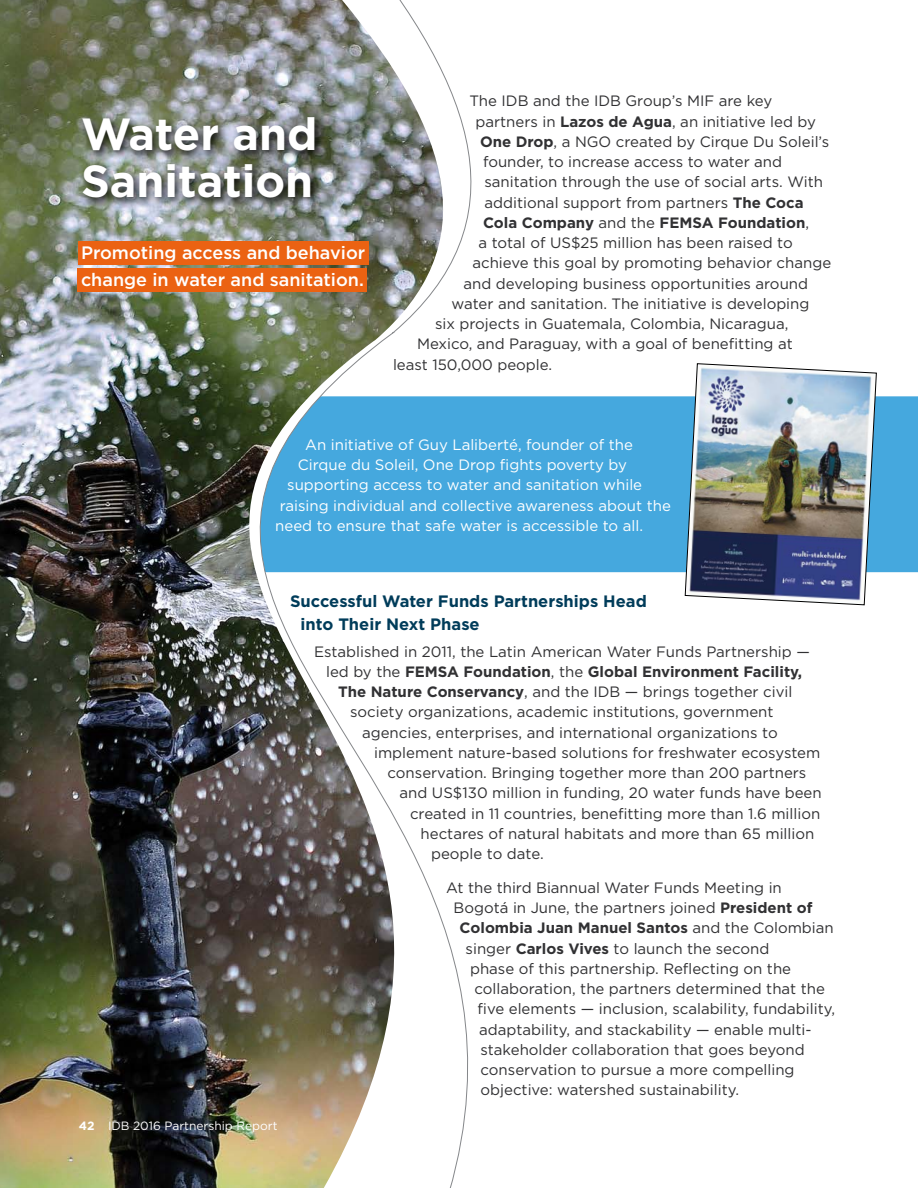
<style>
.page{position:relative;width:918px;height:1188px;background:#fff}
.page>*{position:absolute;margin:0;border:0;box-sizing:border-box;transform-origin:0 0}
.t1{font:700 45px/46.5px "Gotham";color:#fff}
.t2{font:500 18px/27.3px "Gotham";color:#fff}
.t3{font:700 16.5px/22.5px "Gotham";color:#003c5a}
.t4{font:15px "Gotham";color:#313133}
.t5{font:15px "Gotham";color:#fff}
.t6{font:700 15px "Gotham";color:#313133}
.t7{font:12px "Gotham";color:#fff}
.s1{font-weight:700}
.s2{font-weight:400}
</style>
<div class="page">
<svg style="left:445px;top:77px;width:473px;height:1111px"></svg>
<img style="left:0;top:0;width:445px;height:1188px">
<div style="left:78px;top:113px;width:248px;height:96px;background:#000;opacity:.9"></div>
<div style="left:78px;top:241px;width:291px;height:24px;background:#eb6212"></div>
<div style="left:78px;top:269px;width:289px;height:23px;background:#eb6212"></div>
<img style="left:685px;top:363px;width:192px;height:242px">
<h1 class="t1" style="left:81px;top:111px;width:238px">Water and<br>Sanitation</h1>
<p class="t2" style="left:81px;top:238px;width:286px">Promoting access and behavior change in water and sanitation.</p>
<p class="t4" style="left:470px;top:93px;width:304px">The IDB and the IDB Group’s MIF are key</p>
<p class="t4" style="left:476px;top:113px;width:342px">partners in <span class="s1">Lazos de Agua</span>, an initiative led by</p>
<p class="t4" style="left:480px;top:133px;width:351px"><span class="s1">One Drop</span>, a NGO created by Cirque Du Soleil’s</p>
<p class="t4" style="left:483px;top:154px;width:301px">founder, to increase access to water and</p>
<p class="t4" style="left:484px;top:174px;width:340px">sanitation through the use of social arts. With</p>
<p class="t4" style="left:484px;top:194px;width:321px">additional support from partners <span class="s1">The Coca</span></p>
<p class="t6" style="left:483px;top:213px;width:328px">Cola Company <span class="s2">and the</span> FEMSA Foundation<span class="s2">,</span></p>
<p class="t4" style="left:478px;top:235px;width:316px">a total of US$25 million has been raised to</p>
<p class="t4" style="left:472px;top:255px;width:360px">achieve this goal by promoting behavior change</p>
<p class="t4" style="left:464px;top:275px;width:346px">and developing business opportunities around</p>
<p class="t4" style="left:452px;top:295px;width:359px">water and sanitation. The initiative is developing</p>
<p class="t4" style="left:435px;top:316px;width:355px">six projects in Guatemala, Colombia, Nicaragua,</p>
<p class="t4" style="left:417px;top:336px;width:377px">Mexico, and Paraguay, with a goal of benefitting at</p>
<p class="t4" style="left:393px;top:356px;width:161px">least 150,000 people.</p>
<p class="t5" style="left:305px;top:436px;width:329px">An initiative of Guy Laliberté, founder of the</p>
<p class="t5" style="left:298px;top:456px;width:331px">Cirque du Soleil, One Drop fights poverty by</p>
<p class="t5" style="left:287px;top:477px;width:356px">supporting access to water and sanitation while</p>
<p class="t5" style="left:280px;top:497px;width:393px">raising individual and collective awareness about the</p>
<p class="t5" style="left:275px;top:517px;width:369px">need to ensure that safe water is accessible to all.</p>
<p class="t7" style="left:79px;top:1119px;width:200px"><span class="s1">42</span> IDB 2016 Partnership Report</p>
<p class="t3" style="left:301px;top:590px;width:348px;text-indent:-10px">Successful Water Funds Partnerships Head into Their Next Phase</p>
<p class="t4" style="left:314px;top:643px;width:497px">Established in 2011, the Latin American Water Funds Partnership —</p>
<p class="t6" style="left:326px;top:662px;width:478px"><span class="s2">led by the</span> FEMSA Foundation<span class="s2">, the</span> Global Environment Facility,</p>
<p class="t4" style="left:338px;top:684px;width:456px"><span class="s1">The Nature Conservancy</span>, and the IDB — brings together civil</p>
<p class="t4" style="left:350px;top:704px;width:425px">society organizations, academic institutions, government</p>
<p class="t4" style="left:362px;top:724px;width:417px">agencies, enterprises, and international organizations to</p>
<p class="t4" style="left:374px;top:744px;width:448px">implement nature-based solutions for freshwater ecosystem</p>
<p class="t4" style="left:388px;top:765px;width:420px">conservation. Bringing together more than 200 partners</p>
<p class="t4" style="left:400px;top:785px;width:424px">and US$130 million in funding, 20 water funds have been</p>
<p class="t4" style="left:410px;top:805px;width:412px">created in 11 countries, benefitting more than 1.6 million</p>
<p class="t4" style="left:421px;top:825px;width:395px">hectares of natural habitats and more than 65 million</p>
<p class="t4" style="left:431px;top:846px;width:114px">people to date.</p>
<p class="t4" style="left:446px;top:879px;width:337px">At the third Biannual Water Funds Meeting in</p>
<p class="t4" style="left:454px;top:900px;width:360px">Bogotá in June, the partners joined <span class="s1">President of</span></p>
<p class="t6" style="left:460px;top:918px;width:376px">Colombia Juan Manuel Santos <span class="s2">and the Colombian</span></p>
<p class="t4" style="left:466px;top:940px;width:305px">singer <span class="s1">Carlos Vives</span> to launch the second</p>
<p class="t4" style="left:470px;top:960px;width:323px">phase of this partnership. Reflecting on the</p>
<p class="t4" style="left:475px;top:981px;width:352px">collaboration, the partners determined that the</p>
<p class="t4" style="left:478px;top:1001px;width:359px">five elements — inclusion, scalability, fundability,</p>
<p class="t4" style="left:479px;top:1021px;width:334px">adaptability, and stackability — enable multi-</p>
<p class="t4" style="left:481px;top:1041px;width:326px">stakeholder collaboration that goes beyond</p>
<p class="t4" style="left:481px;top:1062px;width:315px">conservation to pursue a more compelling</p>
<p class="t4" style="left:481px;top:1082px;width:260px">objective: watershed sustainability.</p>
</div>
